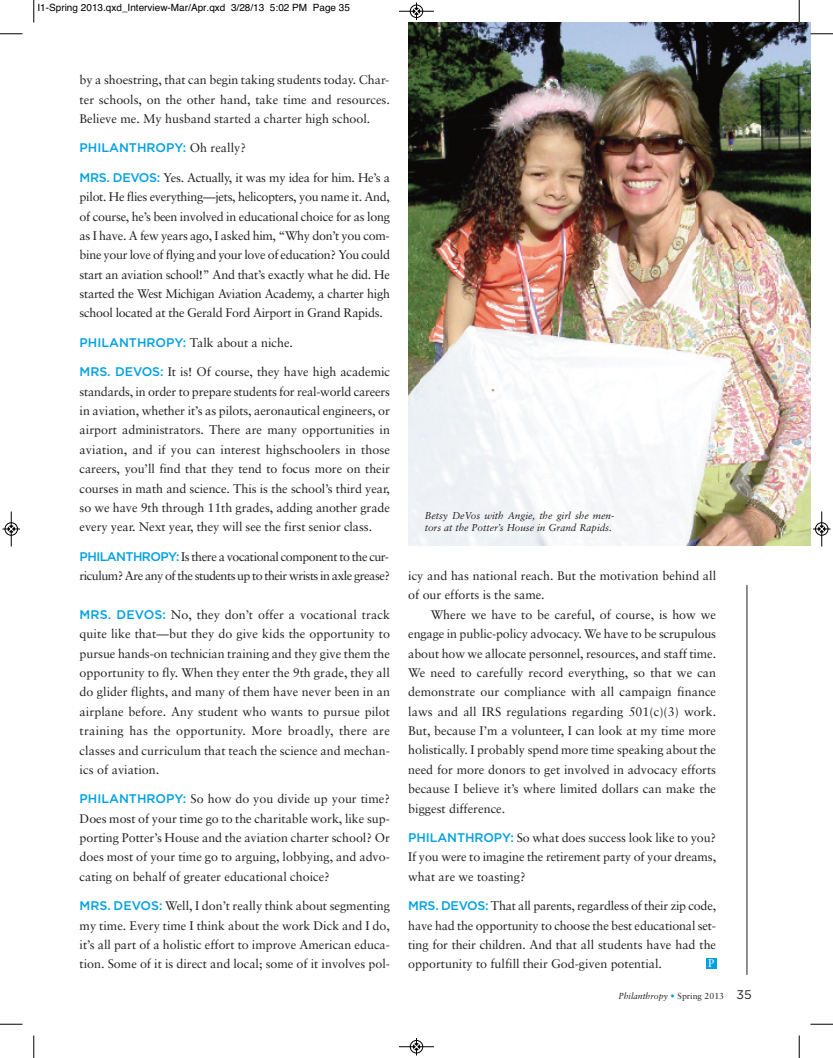
<style>
.page{position:relative;width:833px;height:1058px;background:#fff}
.page>*{position:absolute;margin:0;border:0;box-sizing:border-box;transform-origin:0 0}
.t1{font:12.5px/19.4px "Sabon";color:#231f20;text-align:justify}
.t2{font:12.5px/19.4px "Sabon";letter-spacing:-.04em;color:#231f20}
.t3{font:500 12.5px "Gotham";color:#00a0e2}
.t4{font:11.25px "Sabon";color:#fff}
.t5{font:italic 10px/12px "Sabon";letter-spacing:-.005em;color:#231f20}
.t6{font:10px "Helvetica";color:#000}
.t7{font:italic 8.75px "Sabon";color:#231f20}
.s1{font-family:"Sabon";font-weight:400;color:#231f20}
.s2{font-family:"Gotham";font-weight:500;color:#00a0e2}
.s3{font-style:normal;color:#00a0e2}
.s4{font-style:normal}
.s5{font-family:"Gotham";font-style:normal;font-size:12.5px}
</style>
<div class="page">
<hr style="left:746px;top:585px;width:1px;height:389px;background:#231f20">
<div style="left:706px;top:958px;width:10px;height:10px;background:#00a0e2"></div>
<img style="left:408px;top:22px;width:402px;height:523px">
<svg style="left:33px;top:0;width:2px;height:22px"></svg>
<svg style="left:0;top:33px;width:22px;height:2px"></svg>
<svg style="left:798px;top:0;width:2px;height:22px"></svg>
<svg style="left:810px;top:33px;width:22px;height:2px"></svg>
<svg style="left:33px;top:1035px;width:2px;height:23px"></svg>
<svg style="left:0;top:1023px;width:22px;height:2px"></svg>
<svg style="left:798px;top:1035px;width:2px;height:23px"></svg>
<svg style="left:810px;top:1023px;width:22px;height:2px"></svg>
<hr style="left:399px;top:11px;width:35px;height:1px;background:#000">
<div style="left:410px;top:5px;width:13px;height:13px;border:1px solid #000;border-radius:50%"></div>
<svg style="left:413px;top:2px;width:6px;height:18px"></svg>
<hr style="left:399px;top:1046px;width:35px;height:1px;background:#000">
<div style="left:410px;top:1040px;width:13px;height:13px;border:1px solid #000;border-radius:50%"></div>
<svg style="left:413px;top:1038px;width:6px;height:17px"></svg>
<hr style="left:11px;top:511px;width:1px;height:35px;background:#000">
<div style="left:5px;top:522px;width:13px;height:13px;border:1px solid #000;border-radius:50%"></div>
<svg style="left:2px;top:526px;width:18px;height:6px"></svg>
<hr style="left:821px;top:511px;width:1px;height:35px;background:#000">
<div style="left:815px;top:522px;width:13px;height:13px;border:1px solid #000;border-radius:50%"></div>
<svg style="left:813px;top:526px;width:17px;height:6px"></svg>
<p class="t6" style="left:38px;top:2px;width:314px">I1-Spring 2013.qxd_Interview-Mar/Apr.qxd 3/28/13 5:02 PM Page 35</p>
<p class="t1" style="left:80px;top:71px;width:312px">by a shoestring, that can begin taking students today. Char&shy;ter schools, on the other hand, take time and resources.<br>Believe me. My husband started a charter high school.</p>
<p class="t3" style="left:80px;top:141px;width:168px">PHILANTHROPY: <span class="s1">Oh really?</span></p>
<p class="t1" style="left:80px;top:169px;width:312px"><span class="s2">MRS. DEVOS:</span> Yes. Actually, it was my idea for him. He’s a pilot. He flies everything—jets, helicopters, you name it. And, of course, he’s been involved in educational choice for as long as I have. A few years ago, I asked him, “Why don’t you com&shy;bine your love of flying and your love of education? You could start an aviation school!” And that’s exactly what he did. He started the West Michigan Aviation Academy, a charter high school located at the Gerald Ford Airport in Grand Rapids.</p>
<p class="t1" style="left:80px;top:334px;width:215px"><span class="s2">PHILANTHROPY:</span> Talk about a niche.</p>
<p class="t1" style="left:80px;top:363px;width:312px"><span class="s2">MRS. DEVOS:</span> It is! Of course, they have high academic standards, in order to prepare students for real-world careers in aviation, whether it’s as pilots, aeronautical engineers, or airport administrators. There are many opportunities in aviation, and if you can interest highschoolers in those careers, you’ll find that they tend to focus more on their courses in math and science. This is the school’s third year, so we have 9th through 11th grades, adding another grade every year. Next year, they will see the first senior class.</p>
<p class="t2" style="left:80px;top:547px;width:312px"><span class="s2">PHILANTHROPY:</span> Is there a vocational component to the cur&shy;riculum? Are any of the students up to their wrists in axle grease?</p>
<p class="t1" style="left:80px;top:606px;width:312px"><span class="s2">MRS. DEVOS:</span> No, they don’t offer a vocational track quite like that—but they do give kids the opportunity to pursue hands-on technician training and they give them the opportunity to fly. When they enter the 9th grade, they all do glider flights, and many of them have never been in an airplane before. Any student who wants to pursue pilot training has the opportunity. More broadly, there are classes and curriculum that teach the science and mechan&shy;ics of aviation.</p>
<p class="t1" style="left:80px;top:790px;width:312px"><span class="s2">PHILANTHROPY:</span> So how do you divide up your time?<br>Does most of your time go to the charitable work, like sup&shy;porting Potter’s House and the aviation charter school? Or does most of your time go to arguing, lobbying, and advo&shy;cating on behalf of greater educational choice?</p>
<p class="t1" style="left:80px;top:897px;width:312px"><span class="s2">MRS. DEVOS:</span> Well, I don’t really think about segmenting my time. Every time I think about the work Dick and I do, it’s all part of a holistic effort to improve American educa&shy;tion. Some of it is direct and local; some of it involves pol-</p>
<p class="t5" style="left:425px;top:510px;width:191px">Betsy DeVos with Angie, the girl she men&shy;tors at the Potter’s House in Grand Rapids.</p>
<p class="t1" style="left:408px;top:567px;width:309px">icy and has national reach. But the motivation behind all of our efforts is the same.</p>
<p class="t1" style="left:408px;top:605px;width:309px;text-indent:23px">Where we have to be careful, of course, is how we engage in public-policy advocacy. We have to be scrupulous about how we allocate personnel, resources, and staff time.<br>We need to carefully record everything, so that we can demonstrate our compliance with all campaign finance laws and all IRS regulations regarding 501(c)(3) work.<br>But, because I’m a volunteer, I can look at my time more holistically. I probably spend more time speaking about the need for more donors to get involved in advocacy efforts because I believe it’s where limited dollars can make the biggest difference.</p>
<p class="t1" style="left:408px;top:829px;width:309px"><span class="s2">PHILANTHROPY:</span> So what does success look like to you?<br>If you were to imagine the retirement party of your dreams, what are we toasting?</p>
<p class="t1" style="left:408px;top:897px;width:309px"><span class="s2">MRS. DEVOS:</span> That all parents, regardless of their zip code, have had the opportunity to choose the best educational set&shy;ting for their children. And that all students have had the opportunity to fulfill their God-given potential.</p>
<p class="t4" style="left:708px;top:958px;width:8px">P</p>
<p class="t7" style="left:618px;top:992px;width:135px">Philanthropy <span class="s3">•</span> <span class="s4">Spring 2013</span> <span class="s5">35</span></p>
</div>
